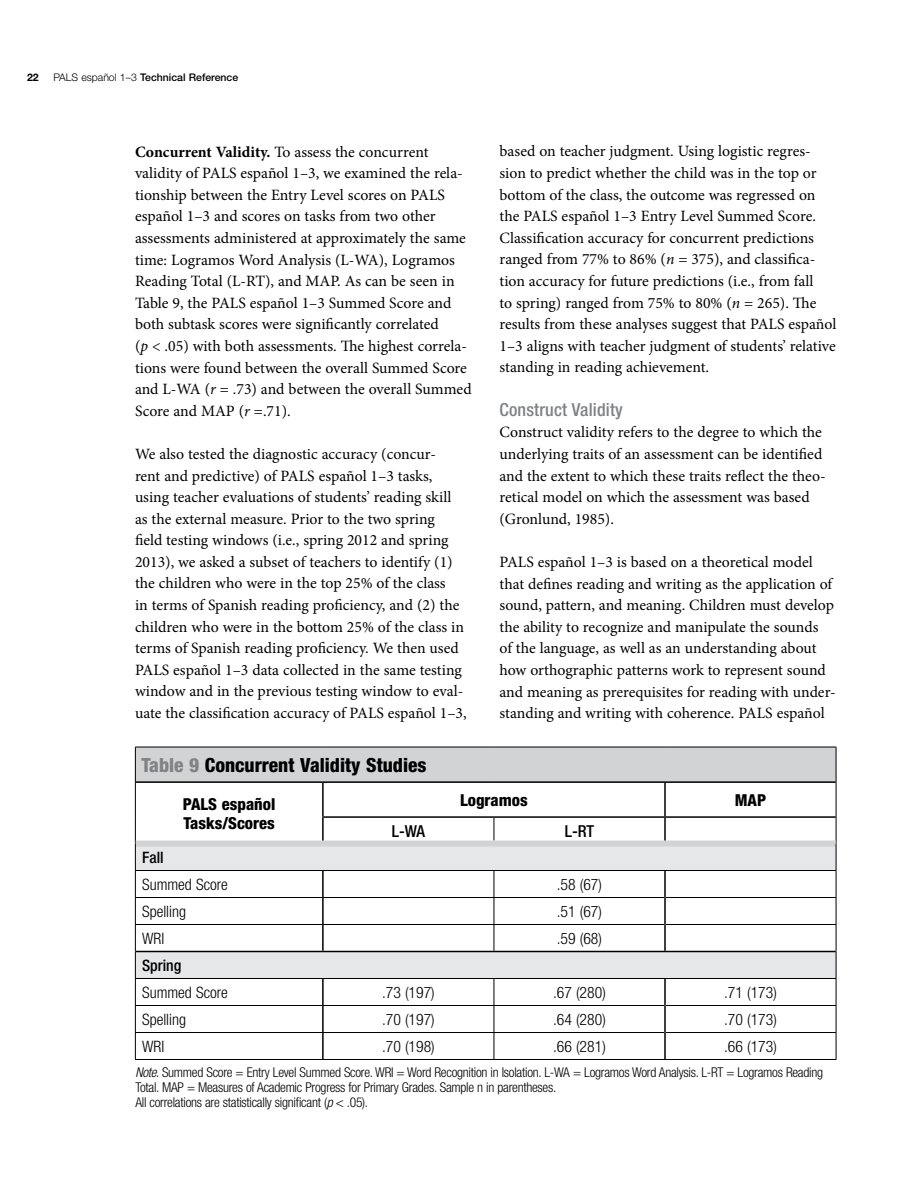
<style>
.page{position:relative;width:918px;height:1188px;background:#fff}
.page>*{position:absolute;margin:0;border:0;box-sizing:border-box;transform-origin:0 0}
.t1{font:800 condensed 19.5px "Helvetica Neue";color:#000}
.t2{font:500 condensed 18px "Helvetica Neue";letter-spacing:.01em;color:#808285}
.t3{font:800 condensed 16.5px/19.5px "Helvetica Neue";color:#000}
.t4{font:500 condensed 16.5px "Helvetica Neue";color:#000}
.t5{font:15.75px/21.6px "Minion Pro";color:#000}
.t6{font:300 condensed 15.75px "Helvetica Neue";color:#000}
.t7{font:500 condensed 15.75px "Helvetica Neue";color:#000}
.t8{font:300 condensed 13.5px/15px "Helvetica Neue";letter-spacing:-.02em;color:#000}
.t9{font:500 10.5px "Helvetica Neue";color:#000}
.t10{font:700 10.5px "Helvetica Neue";color:#000}
.s1{font-weight:300}
.s2{font-weight:700}
.s3{font-style:italic}
.s4{color:#808285}
</style>
<div class="page">
<div style="left:135px;top:747px;width:701px;height:35px;background:#d1d3d4"></div>
<svg style="left:136px;top:847px;width:700px;height:131px"></svg>
<hr style="left:135px;top:747px;width:188px;height:1px;background:#000">
<hr style="left:135px;top:747px;width:1px;height:35px;background:#000">
<hr style="left:323px;top:747px;width:171px;height:1px;background:#000">
<hr style="left:494px;top:747px;width:171px;height:1px;background:#000">
<hr style="left:665px;top:747px;width:171px;height:1px;background:#000">
<hr style="left:836px;top:747px;width:1px;height:35px;background:#000">
<hr style="left:135px;top:782px;width:1px;height:35px;background:#000">
<hr style="left:836px;top:782px;width:1px;height:35px;background:#000">
<svg style="left:494px;top:818px;width:1px;height:23px"></svg>
<hr style="left:136px;top:781px;width:187px;height:2px;background:#000">
<hr style="left:323px;top:781px;width:171px;height:2px;background:#000">
<hr style="left:494px;top:781px;width:171px;height:2px;background:#000">
<hr style="left:665px;top:781px;width:171px;height:2px;background:#000">
<div style="left:136px;top:841px;width:187px;height:6px;background:#d1d3d4"></div>
<div style="left:323px;top:841px;width:171px;height:6px;background:#d1d3d4"></div>
<div style="left:494px;top:841px;width:171px;height:6px;background:#d1d3d4"></div>
<div style="left:665px;top:841px;width:171px;height:6px;background:#d1d3d4"></div>
<hr style="left:322px;top:816px;width:172px;height:2px;background:#000">
<hr style="left:494px;top:816px;width:171px;height:2px;background:#000">
<hr style="left:665px;top:816px;width:171px;height:2px;background:#000">
<hr style="left:322px;top:783px;width:2px;height:33px;background:#000">
<hr style="left:322px;top:818px;width:2px;height:23px;background:#000">
<hr style="left:135px;top:870px;width:188px;height:1px;background:#000">
<hr style="left:323px;top:870px;width:171px;height:1px;background:#000">
<hr style="left:494px;top:870px;width:171px;height:1px;background:#000">
<hr style="left:665px;top:870px;width:171px;height:1px;background:#000">
<hr style="left:135px;top:897px;width:188px;height:1px;background:#000">
<hr style="left:323px;top:897px;width:171px;height:1px;background:#000">
<hr style="left:494px;top:897px;width:170px;height:1px;background:#000">
<hr style="left:666px;top:897px;width:170px;height:1px;background:#000">
<hr style="left:135px;top:924px;width:188px;height:1px;background:#000">
<hr style="left:323px;top:924px;width:171px;height:1px;background:#000">
<hr style="left:494px;top:924px;width:170px;height:1px;background:#000">
<svg style="left:494px;top:871px;width:1px;height:80px"></svg>
<hr style="left:666px;top:924px;width:170px;height:1px;background:#000">
<hr style="left:135px;top:978px;width:188px;height:1px;background:#000">
<hr style="left:323px;top:978px;width:171px;height:1px;background:#000">
<hr style="left:494px;top:978px;width:171px;height:1px;background:#000">
<hr style="left:665px;top:978px;width:171px;height:1px;background:#000">
<hr style="left:135px;top:1005px;width:188px;height:1px;background:#000">
<hr style="left:323px;top:1005px;width:171px;height:1px;background:#000">
<hr style="left:494px;top:1005px;width:170px;height:1px;background:#000">
<hr style="left:666px;top:1005px;width:170px;height:1px;background:#000">
<hr style="left:135px;top:1032px;width:188px;height:1px;background:#000">
<svg style="left:135px;top:817px;width:1px;height:242px"></svg>
<hr style="left:323px;top:1032px;width:171px;height:1px;background:#000">
<hr style="left:494px;top:1032px;width:170px;height:1px;background:#000">
<svg style="left:494px;top:979px;width:1px;height:80px"></svg>
<hr style="left:666px;top:1032px;width:170px;height:1px;background:#000">
<svg style="left:836px;top:817px;width:1px;height:242px"></svg>
<hr style="left:135px;top:1059px;width:188px;height:1px;background:#000">
<hr style="left:323px;top:1059px;width:171px;height:1px;background:#000">
<hr style="left:494px;top:1059px;width:171px;height:1px;background:#000">
<hr style="left:665px;top:1059px;width:171px;height:1px;background:#000">
<hr style="left:322px;top:871px;width:2px;height:26px;background:#000">
<hr style="left:322px;top:898px;width:2px;height:26px;background:#000">
<hr style="left:322px;top:925px;width:2px;height:26px;background:#000">
<hr style="left:322px;top:979px;width:2px;height:26px;background:#000">
<hr style="left:322px;top:1006px;width:2px;height:26px;background:#000">
<hr style="left:322px;top:1033px;width:2px;height:26px;background:#000">
<hr style="left:136px;top:951px;width:187px;height:1px;background:#000">
<hr style="left:323px;top:951px;width:171px;height:1px;background:#000">
<hr style="left:494px;top:951px;width:171px;height:1px;background:#000">
<hr style="left:665px;top:951px;width:171px;height:1px;background:#000">
<hr style="left:664px;top:783px;width:2px;height:33px;background:#000">
<hr style="left:664px;top:818px;width:2px;height:23px;background:#000">
<hr style="left:664px;top:871px;width:2px;height:27px;background:#000">
<hr style="left:664px;top:898px;width:2px;height:27px;background:#000">
<hr style="left:664px;top:925px;width:2px;height:26px;background:#000">
<hr style="left:664px;top:979px;width:2px;height:27px;background:#000">
<hr style="left:664px;top:1006px;width:2px;height:27px;background:#000">
<hr style="left:664px;top:1033px;width:2px;height:26px;background:#000">
<p class="t10" style="left:27px;top:71px;width:13px">22</p>
<p class="t9" style="left:53px;top:71px;width:186px"><span class="s1">PALS español 1–3</span> Technical Reference</p>
<p class="t5" style="left:135px;top:141px;width:338px"><span class="s2">Concurrent Validity.</span> To assess the concurrent validity of PALS español 1–3, we examined the rela&shy;tionship between the Entry Level scores on PALS español 1–3 and scores on tasks from two other assessments administered at approximately the same time: Logramos Word Analysis (L-WA), Logramos Reading Total (L-RT), and MAP. As can be seen in Table 9, the PALS español 1–3 Summed Score and both subtask scores were significantly correlated<br>(<span class="s3">p</span> &lt; .05) with both assessments. The highest correla&shy;tions were found between the overall Summed Score and L-WA (<span class="s3">r</span> = .73) and between the overall Summed Score and MAP (<span class="s3">r</span> =.71).</p>
<p class="t5" style="left:135px;top:443px;width:333px">We also tested the diagnostic accuracy (concur-<br>rent and predictive) of PALS español 1–3 tasks, using teacher evaluations of students’ reading skill as the external measure. Prior to the two spring<br>field testing windows (i.e., spring 2012 and spring 2013), we asked a subset of teachers to identify (1) the children who were in the top 25% of the class<br>in terms of Spanish reading proficiency, and (2) the children who were in the bottom 25% of the class in terms of Spanish reading proficiency. We then used PALS español 1–3 data collected in the same testing window and in the previous testing window to eval&shy;uate the classification accuracy of PALS español 1–3,</p>
<p class="t5" style="left:500px;top:141px;width:338px">based on teacher judgment. Using logistic regres&shy;sion to predict whether the child was in the top or bottom of the class, the outcome was regressed on the PALS español 1–3 Entry Level Summed Score.<br>Classification accuracy for concurrent predictions ranged from 77% to 86% (<span class="s3">n</span> = 375), and classifica&shy;tion accuracy for future predictions (i.e., from fall<br>to spring) ranged from 75% to 80% (<span class="s3">n</span> = 265). The results from these analyses suggest that PALS español 1–3 aligns with teacher judgment of students’ relative standing in reading achievement.</p>
<p class="t2" style="left:500px;top:399px;width:125px">Construct Validity</p>
<p class="t5" style="left:500px;top:422px;width:328px">Construct validity refers to the degree to which the underlying traits of an assessment can be identified and the extent to which these traits reflect the theo&shy;retical model on which the assessment was based (Gronlund, 1985).</p>
<p class="t5" style="left:500px;top:551px;width:338px">PALS español 1–3 is based on a theoretical model that defines reading and writing as the application of sound, pattern, and meaning. Children must develop the ability to recognize and manipulate the sounds<br>of the language, as well as an understanding about how orthographic patterns work to represent sound and meaning as prerequisites for reading with under&shy;standing and writing with coherence. PALS español</p>
<p class="t1" style="left:141px;top:753px;width:287px"><span class="s4">Table 9</span> Concurrent Validity Studies</p>
<p class="t3" style="left:183px;top:794px;width:94px">PALS español<br>Tasks/Scores</p>
<p class="t3" style="left:460px;top:790px;width:69px">Logramos</p>
<p class="t3" style="left:735px;top:790px;width:33px">MAP</p>
<p class="t4" style="left:392px;top:821px;width:35px">L-WA</p>
<p class="t4" style="left:565px;top:821px;width:31px">L-RT</p>
<p class="t7" style="left:142px;top:848px;width:23px">Fall</p>
<p class="t6" style="left:142px;top:876px;width:87px">Summed Score</p>
<p class="t6" style="left:557px;top:876px;width:47px">.58 (67)</p>
<p class="t6" style="left:142px;top:903px;width:45px">Spelling</p>
<p class="t6" style="left:557px;top:903px;width:47px">.51 (67)</p>
<p class="t6" style="left:142px;top:930px;width:24px">WRI</p>
<p class="t6" style="left:557px;top:930px;width:47px">.59 (68)</p>
<p class="t7" style="left:142px;top:956px;width:41px">Spring</p>
<p class="t6" style="left:142px;top:984px;width:87px">Summed Score</p>
<p class="t6" style="left:382px;top:984px;width:54px">.73 (197)</p>
<p class="t6" style="left:553px;top:984px;width:54px">.67 (280)</p>
<p class="t6" style="left:724px;top:984px;width:54px">.71 (173)</p>
<p class="t6" style="left:142px;top:1011px;width:45px">Spelling</p>
<p class="t6" style="left:382px;top:1011px;width:54px">.70 (197)</p>
<p class="t6" style="left:553px;top:1011px;width:54px">.64 (280)</p>
<p class="t6" style="left:724px;top:1011px;width:54px">.70 (173)</p>
<p class="t6" style="left:142px;top:1038px;width:24px">WRI</p>
<p class="t6" style="left:382px;top:1038px;width:54px">.70 (198)</p>
<p class="t6" style="left:553px;top:1038px;width:54px">.66 (281)</p>
<p class="t6" style="left:724px;top:1038px;width:54px">.66 (173)</p>
<p class="t8" style="left:135px;top:1065px;width:689px"><span class="s3">Note</span>. Summed Score = Entry Level Summed Score. WRI = Word Recognition in Isolation. L-WA = Logramos Word Analysis. L-RT = Logramos Reading<br>Total. MAP = Measures of Academic Progress for Primary Grades. Sample n in parentheses.<br>All correlations are statistically significant (<span class="s3">p</span> &lt; .05).</p>
</div>
